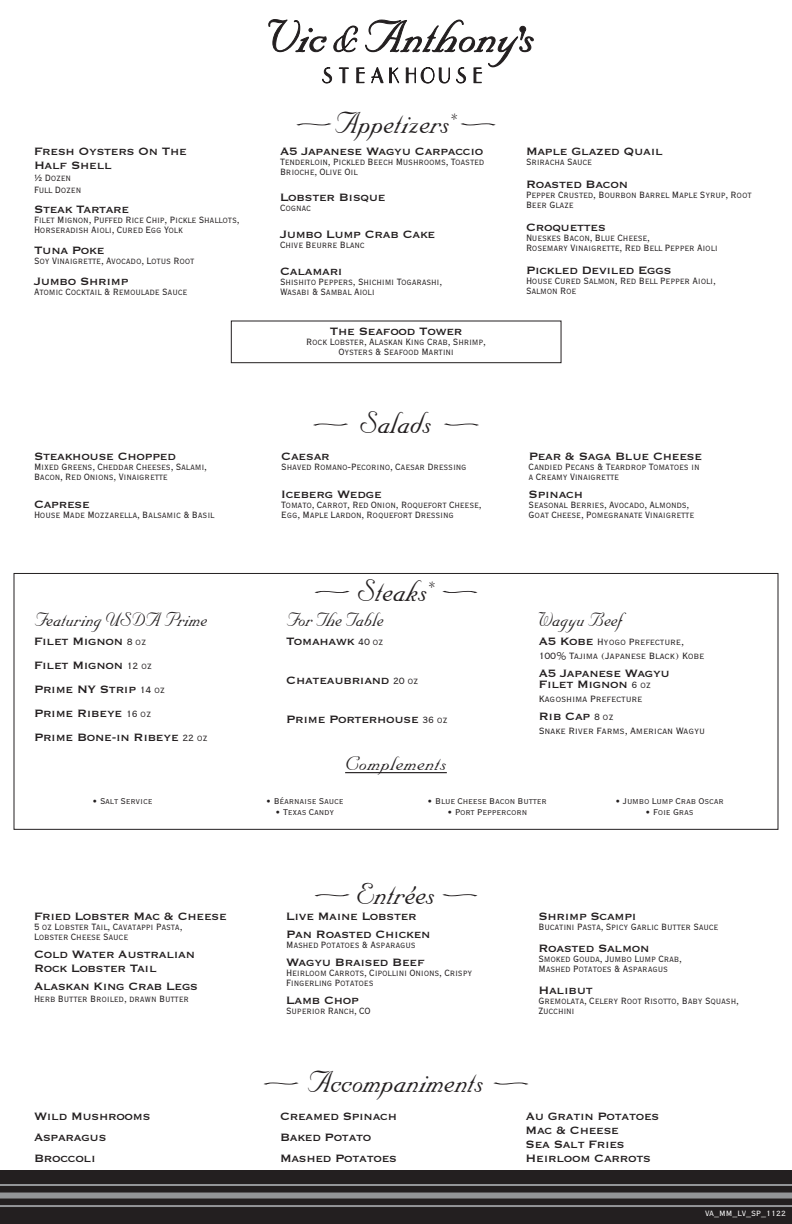
<style>
.page{position:relative;width:792px;height:1224px;background:#fff}
.page>*{position:absolute;margin:0;border:0;box-sizing:border-box;transform-origin:0 0}
.section_header{font:36px "Nuptial Script";color:#231f20;scale:.9 1}
.subhead{font:23px "Nuptial Script";color:#231f20;scale:.9 1}
.price_header{font:23px "Nuptial Script";color:#231f20;scale:.9 1}
.complements_header{font:23px "Nuptial Script";letter-spacing:.02em;color:#231f20}
.price_header-2{font:14px/24px "Copperplate Thirty One BC";letter-spacing:-.02em;color:#231f20}
.body{font:14px "Copperplate Thirty One BC";letter-spacing:-.02em;color:#231f20}
.body-2{font:12px/10px "Copperplate Twenty Nine BC";letter-spacing:-.02em;color:#231f20;scale:.93 1}
.body-3{font:12px/14px "Copperplate Twenty Nine BC";letter-spacing:-.02em;color:#231f20}
.prebody{font:12px "Copperplate Twenty Nine BC";letter-spacing:-.02em;color:#231f20;scale:.93 1}
.prebody-2{font:11px "Copperplate Twenty Nine BC";letter-spacing:-.02em;color:#231f20}
.filename{font:10px "Copperplate Twenty Nine BC";color:#fff}
.s1{font-family:"Copperplate Twenty Nine BC";font-size:12px}
.s2{font-family:"Copperplate Thirty One BC";font-size:14px}
</style>
<div class="page">
<div style="left:0;top:1170px;width:792px;height:54px;background:#231f20"></div>
<hr style="left:0;top:1184px;width:792px;height:2px;background:#939598">
<hr style="left:0;top:1205px;width:792px;height:2px;background:#939598">
<div style="left:0;top:1193px;width:792px;height:6px;background:#939598"></div>
<svg style="left:268px;top:19px;width:265px;height:65px"></svg>
<div style="left:14px;top:573px;width:764px;height:257px;border:1px solid #231f20"></div>
<svg style="left:296px;top:123px;width:36px;height:3px"></svg>
<svg style="left:460px;top:123px;width:36px;height:3px"></svg>
<svg style="left:313px;top:423px;width:35px;height:3px"></svg>
<svg style="left:444px;top:423px;width:35px;height:3px"></svg>
<svg style="left:315px;top:591px;width:35px;height:2px"></svg>
<svg style="left:442px;top:591px;width:35px;height:2px"></svg>
<svg style="left:315px;top:894px;width:35px;height:2px"></svg>
<svg style="left:442px;top:894px;width:35px;height:2px"></svg>
<svg style="left:263px;top:1082px;width:36px;height:3px"></svg>
<svg style="left:493px;top:1082px;width:36px;height:3px"></svg>
<hr style="left:345px;top:772px;width:102px;height:1px;background:#231f20">
<div style="left:231px;top:321px;width:330px;height:42px;border:1px solid #231f20"></div>
<p class="price_header-2" style="left:34px;top:144px;width:154px;line-height:14px">Fresh Oysters On The<br>Half Shell</p>
<p class="prebody" style="left:34px;top:172px;width:41px">½ Dozen</p>
<p class="body-2" style="left:34px;top:184px;width:52px">Full Dozen</p>
<p class="price_header-2" style="left:34px;top:198px;width:97px">Steak Tartare</p>
<p class="body-2" style="left:34px;top:215px;width:223px">Filet Mignon, Puffed Rice Chip, Pickle Shallots,<br>Horseradish Aioli, Cured Egg Yolk</p>
<p class="price_header-2" style="left:34px;top:238px;width:72px">Tuna Poke</p>
<p class="body-2" style="left:34px;top:256px;width:174px">Soy Vinaigrette, Avocado, Lotus Root</p>
<p class="price_header-2" style="left:34px;top:269px;width:96px">Jumbo Shrimp</p>
<p class="body-2" style="left:34px;top:286px;width:166px">Atomic Cocktail &amp; Remoulade Sauce</p>
<p class="price_header-2" style="left:34px;top:444px;width:143px">Steakhouse Chopped</p>
<p class="body-2" style="left:34px;top:462px;width:188px">Mixed Greens, Cheddar Cheeses, Salami,<br>Bacon, Red Onions, Vinaigrette</p>
<p class="price_header-2" style="left:34px;top:492px;width:57px">Caprese</p>
<p class="body-2" style="left:34px;top:510px;width:196px">House Made Mozzarella, Balsamic &amp; Basil</p>
<p class="price_header" style="left:34px;top:607px;width:194px">Featuring USDA Prime</p>
<p class="price_header-2" style="left:34px;top:629px;width:175px">Filet Mignon <span class="s1">8 oz<br></span>Filet Mignon <span class="s1">12 oz<br></span>Prime NY Strip <span class="s1">14 oz<br></span>Prime Ribeye <span class="s1">16 oz<br></span>Prime Bone-in Ribeye <span class="s1">22 oz</span></p>
<p class="section_header" style="left:335px;top:103px;width:137px">Appetizers<sup>*</sup></p>
<p class="price_header-2" style="left:280px;top:139px;width:205px">A5 Japanese Wagyu Carpaccio</p>
<p class="body-2" style="left:280px;top:156px;width:221px">Tenderloin, Pickled Beech Mushrooms, Toasted<br>Brioche, Olive Oil</p>
<p class="price_header-2" style="left:280px;top:186px;width:107px">Lobster Bisque</p>
<p class="body-2" style="left:280px;top:203px;width:35px">Cognac</p>
<p class="price_header-2" style="left:280px;top:222px;width:157px">Jumbo Lump Crab Cake</p>
<p class="body-2" style="left:280px;top:240px;width:93px">Chive Beurre Blanc</p>
<p class="price_header-2" style="left:280px;top:259px;width:64px">Calamari</p>
<p class="body-2" style="left:280px;top:276px;width:176px">Shishito Peppers, Shichimi Togarashi,<br>Wasabi &amp; Sambal Aioli</p>
<p class="body" style="left:330px;top:324px;width:134px">The Seafood Tower</p>
<p class="body-2" style="left:306px;top:336px;width:195px;text-align:center">Rock Lobster, Alaskan King Crab, Shrimp,<br>Oysters &amp; Seafood Martini</p>
<p class="section_header" style="left:360px;top:403px;width:82px">Salads</p>
<p class="price_header-2" style="left:281px;top:444px;width:50px">Caesar</p>
<p class="body-2" style="left:281px;top:462px;width:201px">Shaved Romano-Pecorino, Caesar Dressing</p>
<p class="price_header-2" style="left:281px;top:482px;width:102px">Iceberg Wedge</p>
<p class="body-2" style="left:281px;top:500px;width:217px">Tomato, Carrot, Red Onion, Roquefort Cheese,<br>Egg, Maple Lardon, Roquefort Dressing</p>
<p class="section_header" style="left:358px;top:571px;width:87px">Steaks<sup>*</sup></p>
<p class="subhead" style="left:286px;top:607px;width:110px">For The Table</p>
<p class="body" style="left:286px;top:634px;width:99px">Tomahawk <span class="s1">40 oz</span></p>
<p class="body" style="left:286px;top:673px;width:134px">Chateaubriand <span class="s1">20 oz</span></p>
<p class="body" style="left:286px;top:712px;width:163px">Prime Porterhouse <span class="s1">36 oz</span></p>
<p class="complements_header" style="left:345px;top:751px;width:103px">Complements</p>
<p class="price_header-2" style="left:526px;top:139px;width:138px">Maple Glazed Quail</p>
<p class="body-2" style="left:526px;top:156px;width:73px">Sriracha Sauce</p>
<p class="price_header-2" style="left:526px;top:172px;width:104px">Roasted Bacon</p>
<p class="body-2" style="left:526px;top:190px;width:244px">Pepper Crusted, Bourbon Barrel Maple Syrup, Root<br>Beer Glaze</p>
<p class="price_header-2" style="left:526px;top:215px;width:81px">Croquettes</p>
<p class="body-2" style="left:526px;top:233px;width:208px">Nueskes Bacon, Blue Cheese,<br>Rosemary Vinaigrette, Red Bell Pepper Aioli</p>
<p class="price_header-2" style="left:526px;top:259px;width:147px">Pickled Deviled Eggs</p>
<p class="body-2" style="left:526px;top:276px;width:206px">House Cured Salmon, Red Bell Pepper Aioli,<br>Salmon Roe</p>
<p class="price_header-2" style="left:529px;top:444px;width:175px">Pear &amp; Saga Blue Cheese</p>
<p class="body-2" style="left:529px;top:462px;width:185px">Candied Pecans &amp; Teardrop Tomatoes in a Creamy Vinaigrette</p>
<p class="price_header-2" style="left:529px;top:482px;width:56px">Spinach</p>
<p class="body-2" style="left:529px;top:500px;width:180px">Seasonal Berries, Avocado, Almonds,<br>Goat Cheese, Pomegranate Vinaigrette</p>
<p class="subhead" style="left:539px;top:607px;width:95px">Wagyu Beef</p>
<p class="body-3" style="left:539px;top:635px;width:167px"><span class="s2">A5 Kobe</span> Hyogo Prefecture,<br>100% Tajima (Japanese Black) Kobe</p>
<p class="price_header-2" style="left:539px;top:661px;width:133px">A5 Japanese Wagyu</p>
<p class="body" style="left:539px;top:677px;width:114px">Filet Mignon <span class="s1">6 oz</span></p>
<p class="body-3" style="left:539px;top:692px;width:105px">Kagoshima Prefecture</p>
<p class="body" style="left:539px;top:709px;width:76px">Rib Cap <span class="s1">8 oz</span></p>
<p class="body-3" style="left:539px;top:724px;width:168px">Snake River Farms, American Wagyu</p>
<p class="prebody-2" style="left:92px;top:796px;width:62px">• Salt Service</p>
<p class="prebody-2" style="left:266px;top:796px;width:79px">• Béarnaise Sauce</p>
<p class="prebody-2" style="left:275px;top:807px;width:61px">• Texas Candy</p>
<p class="prebody-2" style="left:427px;top:796px;width:121px">• Blue Cheese Bacon Butter</p>
<p class="prebody-2" style="left:447px;top:807px;width:81px">• Port Peppercorn</p>
<p class="section_header" style="left:356px;top:874px;width:89px">Entrées</p>
<p class="prebody-2" style="left:615px;top:796px;width:110px">• Jumbo Lump Crab Oscar</p>
<p class="prebody-2" style="left:645px;top:807px;width:50px">• Foie Gras</p>
<p class="body" style="left:34px;top:909px;width:194px">Fried Lobster Mac &amp; Cheese</p>
<p class="body-2" style="left:34px;top:921px;width:161px">5 oz Lobster Tail, Cavatappi Pasta,<br>Lobster Cheese Sauce</p>
<p class="price_header-2" style="left:34px;top:942px;width:163px">Cold Water Australian</p>
<p class="body" style="left:34px;top:961px;width:124px">Rock Lobster Tail</p>
<p class="price_header-2" style="left:34px;top:974px;width:166px">Alaskan King Crab Legs</p>
<p class="prebody" style="left:34px;top:993px;width:168px">Herb Butter Broiled, drawn Butter</p>
<p class="body" style="left:34px;top:1109px;width:118px">Wild Mushrooms</p>
<p class="body" style="left:34px;top:1130px;width:74px">Asparagus</p>
<p class="body" style="left:34px;top:1151px;width:63px">Broccoli</p>
<p class="body" style="left:286px;top:909px;width:132px">Live Maine Lobster</p>
<p class="price_header-2" style="left:286px;top:922px;width:146px">Pan Roasted Chicken</p>
<p class="body-2" style="left:286px;top:939px;width:141px">Mashed Potatoes &amp; Asparagus</p>
<p class="price_header-2" style="left:286px;top:950px;width:140px">Wagyu Braised Beef</p>
<p class="body-2" style="left:286px;top:967px;width:202px">Heirloom Carrots, Cipollini Onions, Crispy<br>Fingerling Potatoes</p>
<p class="price_header-2" style="left:286px;top:988px;width:74px">Lamb Chop</p>
<p class="body-2" style="left:286px;top:1005px;width:92px">Superior Ranch, CO</p>
<p class="section_header" style="left:308px;top:1062px;width:197px">Accompaniments</p>
<p class="body" style="left:280px;top:1109px;width:119px">Creamed Spinach</p>
<p class="body" style="left:280px;top:1130px;width:93px">Baked Potato</p>
<p class="body" style="left:280px;top:1151px;width:119px">Mashed Potatoes</p>
<p class="price_header-2" style="left:538px;top:904px;width:100px">Shrimp Scampi</p>
<p class="body-2" style="left:538px;top:921px;width:195px">Bucatini Pasta, Spicy Garlic Butter Sauce</p>
<p class="price_header-2" style="left:538px;top:936px;width:113px">Roasted Salmon</p>
<p class="body-2" style="left:538px;top:953px;width:156px">Smoked Gouda, Jumbo Lump Crab,<br>Mashed Potatoes &amp; Asparagus</p>
<p class="price_header-2" style="left:538px;top:978px;width:56px">Halibut</p>
<p class="body-2" style="left:538px;top:995px;width:217px">Gremolata, Celery Root Risotto, Baby Squash,<br>Zucchini</p>
<p class="body" style="left:526px;top:1109px;width:135px">Au Gratin Potatoes</p>
<p class="body" style="left:526px;top:1123px;width:95px">Mac &amp; Cheese</p>
<p class="body" style="left:526px;top:1137px;width:101px">Sea Salt Fries</p>
<p class="body" style="left:526px;top:1151px;width:127px">Heirloom Carrots</p>
<p class="filename" style="left:705px;top:1209px;width:83px">VA_MM_LV_SP_1122</p>
</div>
